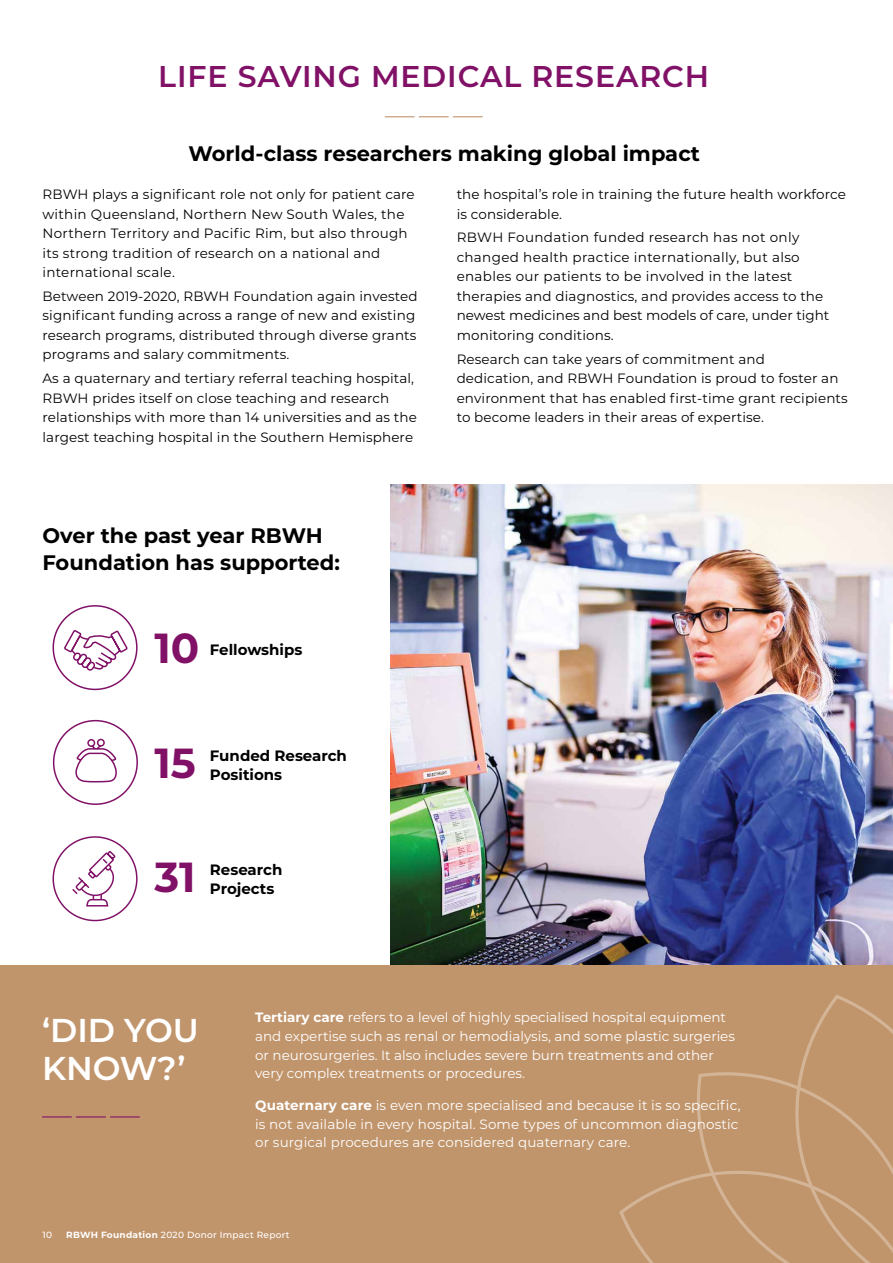
<style>
.page{position:relative;width:893px;height:1263px;background:#fff}
.page>*{position:absolute;margin:0;border:0;box-sizing:border-box;transform-origin:0 0}
.t1{font:700 42px "Montserrat";color:#811167}
.t2{font:600 33px/37.5px "Montserrat";color:#fff}
.t3{font:600 30px "Montserrat";letter-spacing:.03em;color:#811167}
.t4{font:700 21px/27px "Montserrat";color:#000}
.t5{font:700 15px/18.8px "Montserrat";color:#000}
.t6{font:13.5px/19.5px "Montserrat";letter-spacing:.01em;color:#000}
.t7{font:13.5px/18.8px "Montserrat";color:#fff}
.t8{font:500 9px "Montserrat";letter-spacing:.03em;color:#fff}
.s1{font-weight:700}
.s2{color:#c1956c}
</style>
<div class="page">
<img style="left:390px;top:485px;width:503px;height:480px">
<hr style="left:892px;top:367px;width:1px;height:133px;background:#c1956c">
<div style="left:0;top:965px;width:893px;height:298px;background:#c1956c"></div>
<hr style="left:385px;top:116px;width:30px;height:1px;background:#c1956c">
<hr style="left:419px;top:116px;width:30px;height:1px;background:#c1956c">
<hr style="left:453px;top:116px;width:30px;height:1px;background:#c1956c">
<div style="left:53px;top:720px;width:85px;height:85px;border:2px solid #811167;border-radius:50%"></div>
<svg style="left:75px;top:738px;width:42px;height:45px"></svg>
<div style="left:53px;top:605px;width:85px;height:85px;border:2px solid #811167;border-radius:50%"></div>
<svg style="left:64px;top:630px;width:65px;height:41px"></svg>
<svg style="left:72px;top:851px;width:44px;height:56px"></svg>
<hr style="left:42px;top:1116px;width:30px;height:1px;background:#811167">
<hr style="left:76px;top:1116px;width:30px;height:1px;background:#811167">
<hr style="left:110px;top:1116px;width:30px;height:1px;background:#811167">
<svg style="left:619px;top:995px;width:274px;height:268px"></svg>
<h3 class="t3" style="left:158px;top:55px;width:552px">LIFE SAVING MEDICAL RESEARCH</h3>
<h3 class="t4" style="left:189px;top:139px;width:513px">World-class researchers making global impact</h3>
<p class="t6" style="left:43px;top:184px;width:374px">RBWH plays a significant role not only for patient care within Queensland, Northern New South Wales, the Northern Territory and Pacific Rim, but also through its strong tradition of research on a national and international scale.</p>
<p class="t6" style="left:43px;top:286px;width:376px">Between 2019-2020, RBWH Foundation again invested significant funding across a range of new and existing research programs, distributed through diverse grants programs and salary commitments.</p>
<p class="t6" style="left:43px;top:368px;width:376px">As a quaternary and tertiary referral teaching hospital, RBWH prides itself on close teaching and research relationships with more than 14 universities and as the largest teaching hospital in the Southern Hemisphere</p>
<p class="t6" style="left:457px;top:184px;width:391px">the hospital’s role in training the future health workforce is considerable.</p>
<p class="t6" style="left:457px;top:227px;width:374px">RBWH Foundation funded research has not only changed health practice internationally, but also enables our patients to be involved in the latest therapies and diagnostics, and provides access to the newest medicines and best models of care, under tight monitoring conditions.</p>
<p class="t6" style="left:457px;top:348px;width:393px">Research can take years of commitment and<br>dedication, and RBWH Foundation is proud to foster an environment that has enabled first-time grant recipients to become leaders in their areas of expertise.</p>
<h3 class="t4" style="left:43px;top:521px;width:299px">Over the past year RBWH<br>Foundation has supported:</h3>
<h1 class="t1" style="left:154px;top:618px;width:46px">10</h1>
<p class="t5" style="left:210px;top:640px;width:94px">Fellowships</p>
<h1 class="t1" style="left:154px;top:732px;width:43px">15</h1>
<p class="t5" style="left:210px;top:745px;width:139px">Funded Research<br>Positions</p>
<h1 class="t1" style="left:154px;top:846px;width:43px">31</h1>
<p class="t5" style="left:210px;top:860px;width:74px">Research<br>Projects</p>
<h2 class="t2" style="left:42px;top:1010px;width:158px">‘DID YOU<br>KNOW?’</h2>
<p class="t7" style="left:255px;top:1007px;width:481px"><span class="s1">Tertiary care</span> refers to a level of highly specialised hospital equipment and expertise such as renal or hemodialysis, and some plastic surgeries or neurosurgeries. It also includes severe burn treatments and other very complex treatments or procedures.</p>
<p class="t7" style="left:255px;top:1095px;width:487px"><span class="s1">Quaternary care</span> is even more specialised and because it is so specific, is not available in every hospital. Some types of uncommon diagnostic or surgical procedures are considered quaternary care.</p>
<p class="t8" style="left:43px;top:1228px;width:249px">10 <span class="s2">|</span> <span class="s1">RBWH Foundation</span> 2020 Donor Impact Report</p>
</div>
